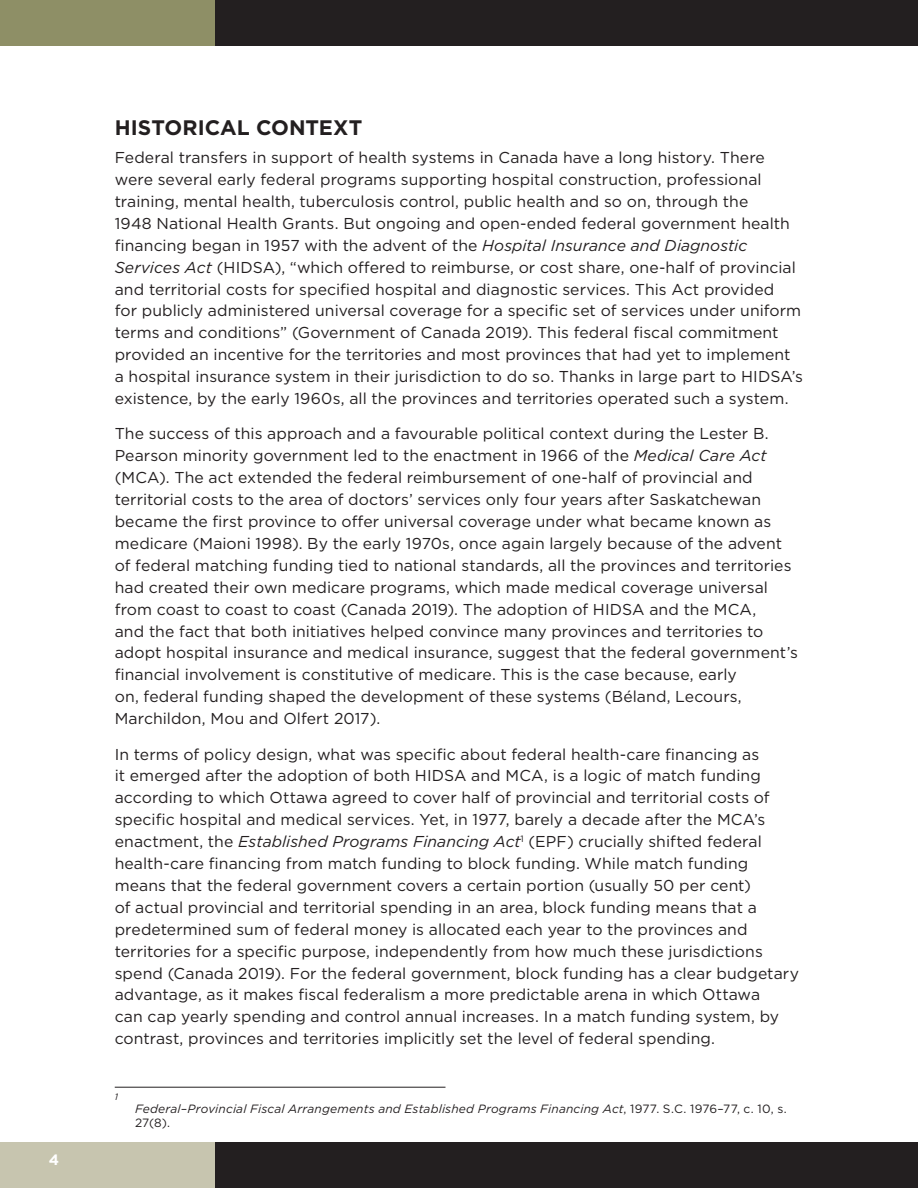
<style>
.page{position:relative;width:918px;height:1188px;background:#fff}
.page>*{position:absolute;margin:0;border:0;box-sizing:border-box;transform-origin:0 0}
.Heading_1{font:700 21px "Gotham";color:#231f20}
.Body{font:15.75px/21.9px "Gotham";letter-spacing:.005em;color:#231f20}
.t1{font:700 15px "Gotham";color:#fff}
.Footnote{font:italic 12px/14.4px "Gotham";letter-spacing:.015em;color:#231f20}
.Footnote-2{font:italic 9.15px "Gotham";color:#231f20}
.s1{font-style:italic}
.s2{font-style:normal}
</style>
<div class="page">
<div style="left:0;top:1143px;width:215px;height:45px;background:#c7c5af"></div>
<div style="left:0;top:0;width:215px;height:45px;background:#8e8f66"></div>
<div style="left:215px;top:1143px;width:703px;height:45px;background:#231f20"></div>
<div style="left:215px;top:0;width:703px;height:45px;background:#231f20"></div>
<hr style="left:115px;top:1087px;width:331px;height:1px;background:#231f20">
<p class="t1" style="left:49px;top:1150px;width:12px">4</p>
<p class="Heading_1" style="left:115px;top:113px;width:249px">HISTORICAL CONTEXT</p>
<p class="Body" style="left:115px;top:146px;width:690px">Federal transfers in support of health systems in Canada have a long history. There were several early federal programs supporting hospital construction, professional training, mental health, tuberculosis control, public health and so on, through the<br>1948 National Health Grants. But ongoing and open-ended federal government health financing began in 1957 with the advent of the <span class="s1">Hospital Insurance and Diagnostic Services Act</span> (HIDSA), “which offered to reimburse, or cost share, one-half of provincial and territorial costs for specified hospital and diagnostic services. This Act provided<br>for publicly administered universal coverage for a specific set of services under uniform terms and conditions” (Government of Canada 2019). This federal fiscal commitment provided an incentive for the territories and most provinces that had yet to implement a hospital insurance system in their jurisdiction to do so. Thanks in large part to HIDSA’s existence, by the early 1960s, all the provinces and territories operated such a system.</p>
<p class="Body" style="left:115px;top:423px;width:685px">The success of this approach and a favourable political context during the Lester B.<br>Pearson minority government led to the enactment in 1966 of the <span class="s1">Medical Care Act </span>(MCA). The act extended the federal reimbursement of one-half of provincial and territorial costs to the area of doctors’ services only four years after Saskatchewan became the first province to offer universal coverage under what became known as medicare (Maioni 1998). By the early 1970s, once again largely because of the advent of federal matching funding tied to national standards, all the provinces and territories had created their own medicare programs, which made medical coverage universal from coast to coast to coast (Canada 2019). The adoption of HIDSA and the MCA,<br>and the fact that both initiatives helped convince many provinces and territories to adopt hospital insurance and medical insurance, suggest that the federal government’s financial involvement is constitutive of medicare. This is the case because, early<br>on, federal funding shaped the development of these systems (Béland, Lecours, Marchildon, Mou and Olfert 2017).</p>
<p class="Body" style="left:115px;top:743px;width:686px">In terms of policy design, what was specific about federal health-care financing as<br>it emerged after the adoption of both HIDSA and MCA, is a logic of match funding according to which Ottawa agreed to cover half of provincial and territorial costs of specific hospital and medical services. Yet, in 1977, barely a decade after the MCA’s enactment, the <span class="s1">Established Programs Financing Act</span><sup>1</sup> (EPF) crucially shifted federal health-care financing from match funding to block funding. While match funding means that the federal government covers a certain portion (usually 50 per cent)<br>of actual provincial and territorial spending in an area, block funding means that a predetermined sum of federal money is allocated each year to the provinces and territories for a specific purpose, independently from how much these jurisdictions spend (Canada 2019). For the federal government, block funding has a clear budgetary advantage, as it makes fiscal federalism a more predictable arena in which Ottawa<br>can cap yearly spending and control annual increases. In a match funding system, by contrast, provinces and territories implicitly set the level of federal spending.</p>
<p class="Footnote-2" style="left:115px;top:1091px;width:5px">1</p>
<p class="Footnote" style="left:135px;top:1101px;width:653px">Federal–Provincial Fiscal Arrangements and Established Programs Financing Act<span class="s2">, 1977. S.C. 1976–77, c. 10, s.<br>27(8).</span></p>
</div>
